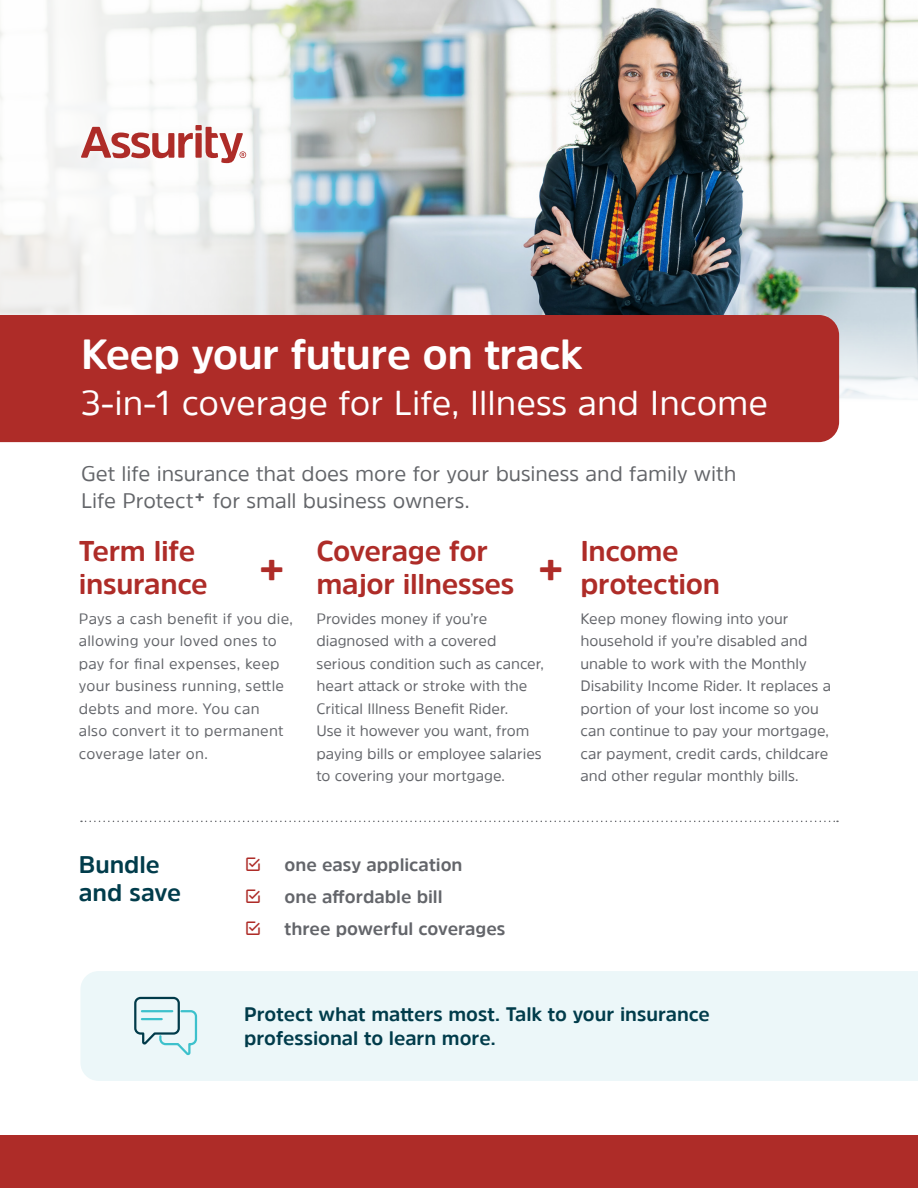
<style>
.page{position:relative;width:918px;height:1188px;background:#fff}
.page>*{position:absolute;margin:0;border:0;box-sizing:border-box;transform-origin:0 0}
.Numbers_1__2__3{font:700 43.5px "Amsi Pro";color:#ae2c28}
.H2_-_28pt_Bold_30_pt_leading__red{font:700 42px "Amsi Pro";letter-spacing:-.015em;color:#fff}
.t1{font:34.5px "Amsi Pro";color:#fff}
.Numbers_1__2__3-2{font:700 28.5px/33px "Amsi Pro";letter-spacing:-.01em;color:#ae2c28}
.Body_10pt_15pt_leading__gray{font:700 24px/28.8px "Amsi Pro";color:#013c4b}
.H5_16pt_18pt_leading__dk_blue{font:21px/27px "Amsi Pro";letter-spacing:-.005em;color:#636569}
.Bullet_Standard_10pt_15pt_leading{font:700 19.5px/23.4px "Amsi Pro";color:#013c4b}
.t2{font:700 18px "Amsi Pro";color:#63656a}
.Numbers_1__2__3-3{font:15px/22.5px "Amsi Pro";color:#63656a}
</style>
<div class="page">
<div style="left:0;top:1135px;width:918px;height:53px;background:#ae2c28"></div>
<div style="left:80px;top:971px;width:838px;height:110px;background:#ecf7f9"></div>
<img style="left:524px;top:0;width:394px;height:402px">
<svg style="left:0;top:0;width:524px;height:315px"></svg>
<div style="left:0;top:315px;width:839px;height:127px;background:#ae2c28"></div>
<div style="left:72px;top:116px;width:183px;height:56px;background:#fff"></div>
<svg style="left:81px;top:106px;width:165px;height:57px"></svg>
<svg style="left:81px;top:821px;width:757px;height:1px"></svg>
<svg style="left:133px;top:996px;width:65px;height:62px;background:#c7e1e5"></svg>
<p class="H2_-_28pt_Bold_30_pt_leading__red" style="left:81px;top:325px;width:503px">Keep your future on track</p>
<p class="t1" style="left:81px;top:380px;width:689px">3-in-1 coverage for Life, Illness and Income</p>
<p class="H5_16pt_18pt_leading__dk_blue" style="left:81px;top:460px;width:657px">Get life insurance that does more for your business and family with<br>Life Protect<sup>+</sup> for small business owners.</p>
<p class="Numbers_1__2__3-2" style="left:79px;top:534px;width:130px">Term life insurance</p>
<p class="Numbers_1__2__3-3" style="left:79px;top:607px;width:215px">Pays a cash benefit if you die, allowing your loved ones to pay for final expenses, keep your business running, settle debts and more. You can<br>also convert it to permanent coverage later on.</p>
<p class="Numbers_1__2__3-2" style="left:316px;top:534px;width:200px">Coverage for major illnesses</p>
<p class="Numbers_1__2__3-3" style="left:316px;top:607px;width:229px">Provides money if you’re diagnosed with a covered serious condition such as cancer, heart attack or stroke with the<br>Critical Illness Benefit Rider.<br>Use it however you want, from paying bills or employee salaries to covering your mortgage.</p>
<p class="Numbers_1__2__3" style="left:259px;top:539px;width:28px">+</p>
<p class="Numbers_1__2__3" style="left:538px;top:539px;width:28px">+</p>
<p class="Numbers_1__2__3-2" style="left:580px;top:534px;width:141px">Income protection</p>
<p class="Numbers_1__2__3-3" style="left:580px;top:607px;width:252px">Keep money flowing into your household if you’re disabled and unable to work with the Monthly Disability Income Rider. It replaces a portion of your lost income so you can continue to pay your mortgage, car payment, credit cards, childcare and other regular monthly bills.</p>
<p class="Body_10pt_15pt_leading__gray" style="left:79px;top:849px;width:104px">Bundle and save</p>
<p class="t2" style="left:285px;top:852px;width:179px">one easy application</p>
<p class="t2" style="left:285px;top:884px;width:160px">one affordable bill</p>
<p class="t2" style="left:285px;top:916px;width:222px">three powerful coverages</p>
<p class="Bullet_Standard_10pt_15pt_leading" style="left:244px;top:1002px;width:467px">Protect what matters most. Talk to your insurance professional to learn more.</p>
</div>
